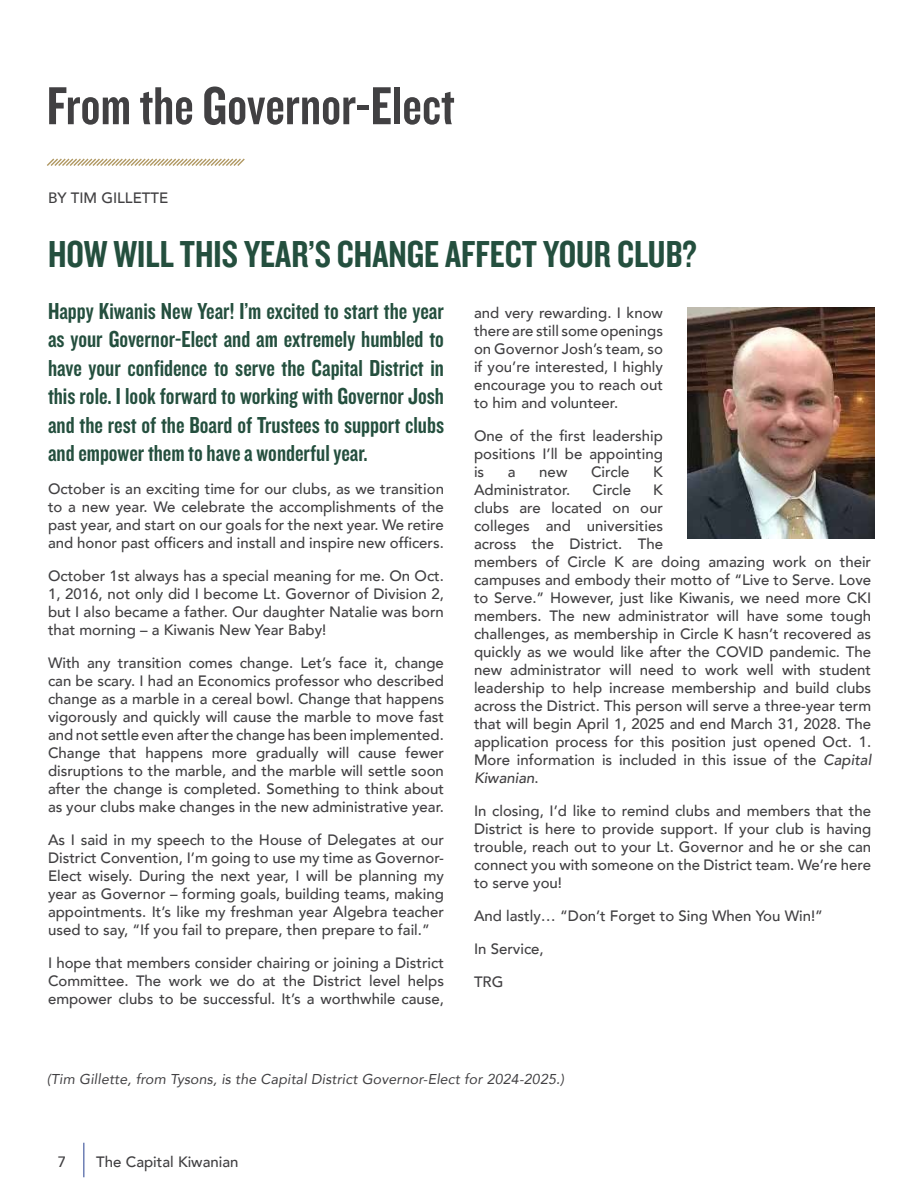
<style>
.page{position:relative;width:918px;height:1188px;background:#fff}
.page>*{position:absolute;margin:0;border:0;box-sizing:border-box;transform-origin:0 0}
.t1{font:55.5px "Knockout HTF49 Liteweight";color:#414042}
.t2{font:39px "Knockout HTF49 Liteweight";color:#244f3e}
.t3{font:24px/28.5px "Knockout HTF49 Liteweight";color:#244f3e;text-align:justify}
.t4{font:500 15px/18px "Avenir";color:#414042;text-align:justify}
.t5{font:italic 14.25px "Avenir";letter-spacing:.01em;color:#414042}
.s1{font-style:italic}
</style>
<div class="page">
<svg style="left:47px;top:158px;width:198px;height:8px"></svg>
<img style="left:687px;top:308px;width:187px;height:230px">
<hr style="left:84px;top:1143px;width:1px;height:34px;background:#25408f">
<h1 class="t1" style="left:47px;top:78px;width:409px">From the Governor-Elect</h1>
<p class="t4" style="left:48px;top:188px;width:122px">BY TIM GILLETTE</p>
<h2 class="t2" style="left:48px;top:234px;width:650px">HOW WILL THIS YEAR’S CHANGE AFFECT YOUR CLUB?</h2>
<p class="t4" style="left:474px;top:303px;width:191px">and very rewarding. I know there are still some openings on Governor Josh’s team, so if you’re interested, I highly encourage you to reach out to him and volunteer.</p>
<p class="t4" style="left:474px;top:426px;width:191px">One of the first leadership positions I’ll be appointing is</p>
<p class="t3" style="left:48px;top:297px;width:398px">Happy Kiwanis New Year! I’m excited to start the year as your Governor-Elect and am extremely humbled to have your confidence to serve the Capital District in this role. I look forward to working with Governor Josh and the rest of the Board of Trustees to support clubs and empower them to have a wonderful year.</p>
<p class="t4" style="left:48px;top:479px;width:398px">October is an exciting time for our clubs, as we transition to a new year. We celebrate the accomplishments of the past year, and start on our goals for the next year. We retire and honor past officers and install and inspire new officers.</p>
<p class="t4" style="left:48px;top:566px;width:398px">October 1st always has a special meaning for me. On Oct.<br>1, 2016, not only did I become Lt. Governor of Division 2, but I also became a father. Our daughter Natalie was born that morning – a Kiwanis New Year Baby!</p>
<p class="t4" style="left:48px;top:653px;width:398px">With any transition comes change. Let’s face it, change can be scary. I had an Economics professor who described change as a marble in a cereal bowl. Change that happens vigorously and quickly will cause the marble to move fast and not settle even after the change has been implemented.<br>Change that happens more gradually will cause fewer disruptions to the marble, and the marble will settle soon after the change is completed. Something to think about as your clubs make changes in the new administrative year.</p>
<p class="t4" style="left:48px;top:830px;width:398px">As I said in my speech to the House of Delegates at our District Convention, I’m going to use my time as Governor-Elect wisely. During the next year, I will be planning my year as Governor – forming goals, building teams, making appointments. It’s like my freshman year Algebra teacher used to say, “If you fail to prepare, then prepare to fail.”</p>
<p class="t4" style="left:48px;top:953px;width:398px">I hope that members consider chairing or joining a District Committee. The work we do at the District level helps empower clubs to be successful. It’s a worthwhile cause,</p>
<p class="t4" style="left:508px;top:462px;width:9px">a</p>
<p class="t4" style="left:539px;top:462px;width:30px">new</p>
<p class="t4" style="left:591px;top:462px;width:40px">Circle</p>
<p class="t4" style="left:653px;top:462px;width:11px">K</p>
<p class="t4" style="left:474px;top:480px;width:98px">Administrator.</p>
<p class="t4" style="left:593px;top:480px;width:40px">Circle</p>
<p class="t4" style="left:474px;top:480px;width:399px;text-align:left;text-indent:179px">K<br>clubs are located on our<br>colleges and universities<br>across the District. The<br>members of Circle K are doing amazing work on their campuses and embody their motto of “Live to Serve. Love to Serve.” However, just like Kiwanis, we need more CKI members. The new administrator will have some tough challenges, as membership in Circle K hasn’t recovered as quickly as we would like after the COVID pandemic. The new administrator will need to work well with student leadership to help increase membership and build clubs across the District. This person will serve a three-year term that will begin April 1, 2025 and end March 31, 2028. The application process for this position just opened Oct. 1.<br>More information is included in this issue of the <span class="s1">Capital Kiwanian</span>.</p>
<p class="t4" style="left:474px;top:801px;width:399px">In closing, I’d like to remind clubs and members that the District is here to provide support. If your club is having trouble, reach out to your Lt. Governor and he or she can connect you with someone on the District team. We’re here to serve you!</p>
<p class="t4" style="left:474px;top:906px;width:351px">And lastly… “Don’t Forget to Sing When You Win!”</p>
<p class="t4" style="left:474px;top:939px;width:71px">In Service,</p>
<p class="t4" style="left:474px;top:972px;width:31px">TRG</p>
<p class="t5" style="left:47px;top:1070px;width:519px">(Tim Gillette, from Tysons, is the Capital District Governor-Elect for 2024-2025.)</p>
<p class="t4" style="left:58px;top:1152px;width:10px">7</p>
<p class="t4" style="left:96px;top:1152px;width:144px">The Capital Kiwanian</p>
</div>
